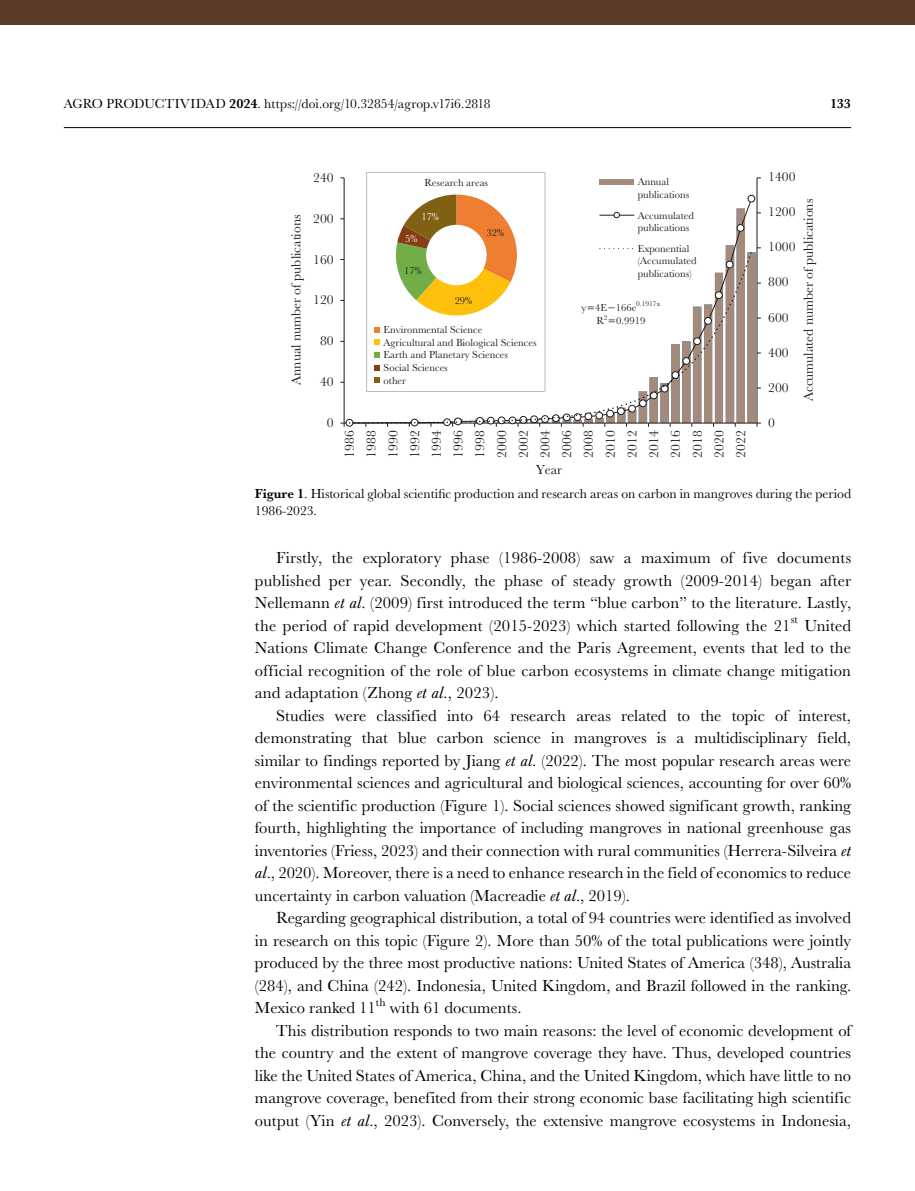
<style>
.page{position:relative;width:915px;height:1191px;background:#fff}
.page>*{position:absolute;margin:0;border:0;box-sizing:border-box;transform-origin:0 0}
.t1{font:16.5px/22.5px "Baskerville URW";color:#000;text-align:justify}
.t2{font:13.5px/21.8px "Baskerville URW";color:#1d1d1b;text-align:justify}
.t3{font:13.5px/16.5px "Baskerville URW";color:#000}
.t4{font:700 13.5px "Baskerville URW";color:#000}
.t5{font:10.5px/12.5px "Baskerville URW";color:#1d1d1b}
.t6{font:10.5px "Baskerville URW";color:#fff}
.s1{font-weight:700}
.s2{font-style:italic}
</style>
<div class="page">
<hr style="left:64px;top:127px;width:786px;height:1px;background:#000">
<div style="left:0;top:0;width:914px;height:24px;background:#5a3b28"></div>
<hr style="left:756px;top:178px;width:1px;height:245px;background:#1d1d1b">
<hr style="left:344px;top:178px;width:1px;height:245px;background:#1d1d1b">
<hr style="left:344px;top:423px;width:412px;height:1px;background:#1d1d1b">
<svg style="left:516px;top:198px;width:236px;height:51px"></svg>
<div style="left:346px;top:419px;width:7px;height:7px;border:1px solid #1d1d1b;border-radius:50%"></div>
<div style="left:411px;top:419px;width:7px;height:7px;border:1px solid #1d1d1b;border-radius:50%"></div>
<div style="left:443px;top:419px;width:7px;height:7px;border:1px solid #1d1d1b;border-radius:50%"></div>
<div style="left:454px;top:418px;width:7px;height:7px;border:1px solid #1d1d1b;border-radius:50%"></div>
<div style="left:736px;top:224px;width:7px;height:7px;background:#fff;border-radius:50%"></div>
<div style="left:736px;top:224px;width:7px;height:7px;border:1px solid #1d1d1b;border-radius:50%"></div>
<div style="left:747px;top:195px;width:7px;height:7px;background:#fff;border-radius:50%"></div>
<div style="left:747px;top:195px;width:7px;height:7px;border:1px solid #1d1d1b;border-radius:50%"></div>
<svg style="left:348px;top:249px;width:405px;height:175px"></svg>
<div style="left:599px;top:179px;width:34px;height:5px;background:#a48a7a"></div>
<hr style="left:599px;top:215px;width:34px;height:1px;background:#1d1d1b">
<svg style="left:613px;top:212px;width:6px;height:6px"></svg>
<svg style="left:599px;top:248px;width:34px;height:1px"></svg>
<svg style="left:392px;top:195px;width:124px;height:129px"></svg>
<svg style="left:374px;top:327px;width:6px;height:5px"></svg>
<svg style="left:374px;top:340px;width:6px;height:5px"></svg>
<svg style="left:374px;top:352px;width:6px;height:6px"></svg>
<svg style="left:374px;top:365px;width:6px;height:5px"></svg>
<svg style="left:374px;top:378px;width:6px;height:5px"></svg>
<div style="left:366px;top:172px;width:179px;height:220px;border:1px solid #bdbcbc"></div>
<svg style="left:587px;top:306px;width:6px;height:3px"></svg>
<svg style="left:608px;top:320px;width:6px;height:2px"></svg>
<p class="t3" style="left:64px;top:95px;width:428px">AGRO PRODUCTIVIDAD <span class="s1">2024</span>. https://doi.org/10.32854/agrop.v17i6.2818</p>
<p class="t4" style="left:829px;top:94px;width:23px">133</p>
<p class="t2" style="left:313px;top:166px;width:22px">240</p>
<p class="t2" style="left:285px;top:385px;width:172px;rotate:-90deg">Annual number of publications</p>
<p class="t2" style="left:313px;top:207px;width:22px">200</p>
<p class="t2" style="left:313px;top:248px;width:22px">160</p>
<p class="t2" style="left:313px;top:289px;width:22px">120</p>
<p class="t2" style="left:320px;top:329px;width:15px">80</p>
<p class="t2" style="left:320px;top:370px;width:15px">40</p>
<p class="t5" style="left:424px;top:176px;width:65px">Research areas</p>
<p class="t6" style="left:421px;top:210px;width:19px">17%</p>
<p class="t6" style="left:405px;top:232px;width:14px">5%</p>
<p class="t5" style="left:404px;top:263px;width:19px">17%</p>
<p class="t5" style="left:486px;top:225px;width:19px">32%</p>
<p class="t5" style="left:454px;top:294px;width:19px">29%</p>
<p class="t5" style="left:383px;top:323px;width:154px">Environmental Science<br>Agricultural and Biological Sciences<br>Earth and Planetary Sciences<br>Social Sciences<br>other</p>
<p class="t5" style="left:637px;top:175px;width:53px">Annual publications</p>
<p class="t5" style="left:637px;top:208px;width:58px">Accumulated publications</p>
<p class="t5" style="left:637px;top:242px;width:60px">Exponential (Accumulated publications)</p>
<p class="t5" style="left:581px;top:300px;width:80px;line-height:13.5px;text-align:center">y 4E 166e<sup>0.1917x<br></sup>R<sup>2</sup> 0.9919</p>
<p class="t2" style="left:327px;top:411px;width:8px">0</p>
<p class="t2" style="left:338px;top:457px;width:29px;rotate:-90deg">1986<br>1988<br>1990<br>1992<br>1994<br>1996<br>1998<br>2000<br>2002<br>2004<br>2006<br>2008<br>2010<br>2012<br>2014<br>2016<br>2018<br>2020<br>2022</p>
<p class="t2" style="left:536px;top:458px;width:28px">Year</p>
<p class="t2" style="left:768px;top:166px;width:29px">1400</p>
<p class="t2" style="left:768px;top:201px;width:29px">1200</p>
<p class="t2" style="left:768px;top:236px;width:29px">1000</p>
<p class="t2" style="left:768px;top:271px;width:22px">800</p>
<p class="t2" style="left:768px;top:306px;width:22px">600</p>
<p class="t2" style="left:768px;top:341px;width:22px">400</p>
<p class="t2" style="left:768px;top:376px;width:22px">200</p>
<p class="t2" style="left:768px;top:411px;width:8px">0</p>
<p class="t2" style="left:796px;top:401px;width:204px;rotate:-90deg">Accumulated number of publications</p>
<p class="t3" style="left:255px;top:485px;width:597px"><span class="s1">Figure 1</span>. Historical global scientific production and research areas on carbon in mangroves during the period<br>1986-2023.</p>
<p class="t1" style="left:255px;top:546px;width:597px;text-indent:21px">Firstly, the exploratory phase (1986-2008) saw a maximum of five documents published per year. Secondly, the phase of steady growth (2009-2014) began after Nellemann <span class="s2">et al</span>. (2009) first introduced the term “blue carbon” to the literature. Lastly, the period of rapid development (2015-2023) which started following the 21<sup>st</sup> United Nations Climate Change Conference and the Paris Agreement, events that led to the official recognition of the role of blue carbon ecosystems in climate change mitigation and adaptation (Zhong <span class="s2">et al</span>., 2023).</p>
<p class="t1" style="left:255px;top:703px;width:597px;text-indent:21px">Studies were classified into 64 research areas related to the topic of interest, demonstrating that blue carbon science in mangroves is a multidisciplinary field, similar to findings reported by Jiang <span class="s2">et al</span>. (2022). The most popular research areas were environmental sciences and agricultural and biological sciences, accounting for over 60% of the scientific production (Figure 1). Social sciences showed significant growth, ranking fourth, highlighting the importance of including mangroves in national greenhouse gas inventories (Friess, 2023) and their connection with rural communities (Herrera-Silveira <span class="s2">et al</span>., 2020). Moreover, there is a need to enhance research in the field of economics to reduce uncertainty in carbon valuation (Macreadie <span class="s2">et al</span>., 2019).</p>
<p class="t1" style="left:255px;top:906px;width:597px;text-indent:21px">Regarding geographical distribution, a total of 94 countries were identified as involved in research on this topic (Figure 2). More than 50% of the total publications were jointly produced by the three most productive nations: United States of America (348), Australia (284), and China (242). Indonesia, United Kingdom, and Brazil followed in the ranking.<br>Mexico ranked 11<sup>th</sup> with 61 documents.</p>
<p class="t1" style="left:255px;top:1018px;width:597px;text-indent:21px">This distribution responds to two main reasons: the level of economic development of the country and the extent of mangrove coverage they have. Thus, developed countries like the United States of America, China, and the United Kingdom, which have little to no mangrove coverage, benefited from their strong economic base facilitating high scientific output (Yin <span class="s2">et al</span>., 2023). Conversely, the extensive mangrove ecosystems in Indonesia,</p>
</div>
